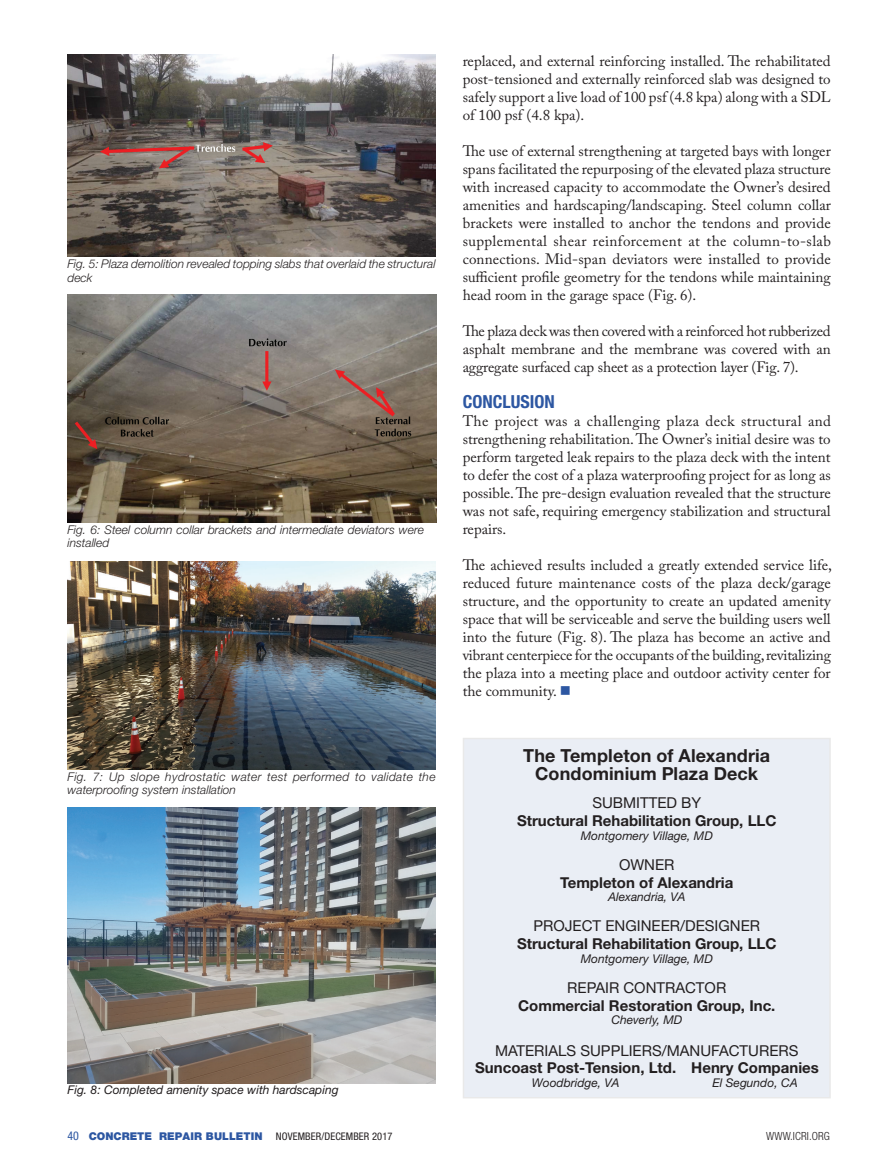
<style>
.page{position:relative;width:878px;height:1175px;background:#fff}
.page>*{position:absolute;margin:0;border:0;box-sizing:border-box;transform-origin:0 0}
.Headline{font:700 18px/18px "Helvetica Neue LT Std";letter-spacing:.005em;color:#231f20;text-align:center}
.Body_first-no_indent{font:700 condensed 18px "Helvetica Neue LT Std";color:#2d57a2}
.Body_first-no_indent-2{font:15px/18px "Adobe Caslon Pro";color:#231f20;text-align:justify}
.Submitted_by{font:700 15px "Helvetica Neue LT Std";color:#231f20}
.Submitted_by-2{font:15px "Helvetica Neue LT Std";color:#231f20}
.Body_text{font:15px "Helvetica Neue LT Std";color:#231f20}
.Body_first-no_indent-3{font:italic 300 12px/13.5px "Helvetica Neue LT Std";color:#231f20}
.Submitted_by-3{font:italic 12px "Helvetica Neue LT Std";color:#231f20}
.Body_first-no_indent-4{font:italic 300 12px/13.5px "Helvetica Neue LT Std";letter-spacing:.03em;color:#231f20}
.Body_first-no_indent-5{font:italic 12px "Helvetica Neue LT Std";color:#231f20}
.t1{font:300 condensed 11.25px "Helvetica Neue LT Std";letter-spacing:.01em;color:#231f20}
.t2{font:900 10.8px "Helvetica Neue LT Std";letter-spacing:.01em;color:#2d57a2}
.t3{font:condensed 10.5px "Helvetica Neue LT Std";letter-spacing:.01em;color:#231f20}
.s1{color:#2d57a2}
.s2{font-weight:400;font-stretch:condensed;font-size:12px}
</style>
<div class="page">
<div style="left:463px;top:738px;width:367px;height:359px;background:#eaeef5"></div>
<img style="left:68px;top:54px;width:367px;height:203px">
<img style="left:68px;top:294px;width:369px;height:228px">
<img style="left:68px;top:561px;width:367px;height:208px">
<img style="left:67px;top:807px;width:368px;height:276px">
<p class="Body_first-no_indent-3" style="left:68px;top:257px;width:369px">Fig. 5: Plaza demolition revealed topping slabs that overlaid the structural deck</p>
<p class="Body_first-no_indent-3" style="left:68px;top:523px;width:358px">Fig. 6: Steel column collar brackets and intermediate deviators were installed</p>
<p class="Body_first-no_indent-2" style="left:462px;top:52px;width:369px">replaced, and external reinforcing installed. The rehabilitated post-tensioned and externally reinforced slab was designed to safely support a live load of 100 psf (4.8 kpa) along with a SDL of 100 psf (4.8 kpa).</p>
<p class="Body_first-no_indent-2" style="left:462px;top:142px;width:370px">The use of external strengthening at targeted bays with longer spans facilitated the repurposing of the elevated plaza structure with increased capacity to accommodate the Owner’s desired amenities and hardscaping/landscaping. Steel column collar brackets were installed to anchor the tendons and provide supplemental shear reinforcement at the column-to-slab connections. Mid-span deviators were installed to provide sufficient profile geometry for the tendons while maintaining head room in the garage space (Fig. 6).</p>
<p class="Body_first-no_indent-2" style="left:462px;top:322px;width:369px">The plaza deck was then covered with a reinforced hot rubberized asphalt membrane and the membrane was covered with an aggregate surfaced cap sheet as a protection layer (Fig. 7).</p>
<p class="Body_first-no_indent" style="left:462px;top:391px;width:94px">CONCLUSION</p>
<p class="Body_first-no_indent-2" style="left:462px;top:412px;width:370px">The project was a challenging plaza deck structural and strengthening rehabilitation. The Owner’s initial desire was to perform targeted leak repairs to the plaza deck with the intent to defer the cost of a plaza waterproofing project for as long as possible. The pre-design evaluation revealed that the structure was not safe, requiring emergency stabilization and structural repairs.</p>
<p class="Body_first-no_indent-2" style="left:462px;top:556px;width:370px">The achieved results included a greatly extended service life, reduced future maintenance costs of the plaza deck/garage structure, and the opportunity to create an updated amenity space that will be serviceable and serve the building users well into the future (Fig. 8). The plaza has become an active and vibrant centerpiece for the occupants of the building, revitalizing the plaza into a meeting place and outdoor activity center for the community. <span class="s1">■</span></p>
<p class="Headline" style="left:523px;top:746px;width:248px">The Templeton of Alexandria<br>Condominium Plaza Deck</p>
<p class="Submitted_by-2" style="left:592px;top:794px;width:110px">SUBMITTED BY</p>
<p class="Submitted_by" style="left:517px;top:811px;width:261px">Structural Rehabilitation Group, LLC</p>
<p class="Submitted_by-3" style="left:580px;top:828px;width:133px">Montgomery Village, MD</p>
<p class="Submitted_by-2" style="left:619px;top:855px;width:57px">OWNER</p>
<p class="Submitted_by" style="left:560px;top:873px;width:174px">Templeton of Alexandria</p>
<p class="Submitted_by-3" style="left:608px;top:890px;width:79px">Alexandria, VA</p>
<p class="Submitted_by-2" style="left:533px;top:917px;width:228px">PROJECT ENGINEER/DESIGNER</p>
<p class="Submitted_by" style="left:517px;top:934px;width:261px">Structural Rehabilitation Group, LLC</p>
<p class="Submitted_by-3" style="left:580px;top:951px;width:133px">Montgomery Village, MD</p>
<p class="Submitted_by-2" style="left:567px;top:978px;width:160px">REPAIR CONTRACTOR</p>
<p class="Submitted_by" style="left:518px;top:996px;width:259px">Commercial Restoration Group, Inc.</p>
<p class="Submitted_by-3" style="left:611px;top:1013px;width:72px">Cheverly, MD</p>
<p class="Body_text" style="left:495px;top:1041px;width:305px">MATERIALS SUPPLIERS/MANUFACTURERS</p>
<p class="Submitted_by" style="left:691px;top:1058px;width:129px">Henry Companies</p>
<p class="Submitted_by-3" style="left:712px;top:1075px;width:87px">El Segundo, CA</p>
<p class="Body_first-no_indent-4" style="left:68px;top:769px;width:369px">Fig. 7: Up slope hydrostatic water test performed to validate the waterproofing system installation</p>
<p class="Submitted_by" style="left:475px;top:1058px;width:202px">Suncoast Post-Tension, Ltd.</p>
<p class="Submitted_by-3" style="left:532px;top:1075px;width:89px">Woodbridge, VA</p>
<p class="Body_first-no_indent-5" style="left:67px;top:1082px;width:272px">Fig. 8: Completed amenity space with hardscaping</p>
<p class="t2" style="left:68px;top:1130px;width:197px"><span class="s2">40</span> CONCRETE REPAIR BULLETIN</p>
<p class="t3" style="left:276px;top:1130px;width:118px">NOVEMBER/DECEMBER 2017</p>
<p class="t1" style="left:766px;top:1129px;width:65px">WWW.ICRI.ORG</p>
</div>
